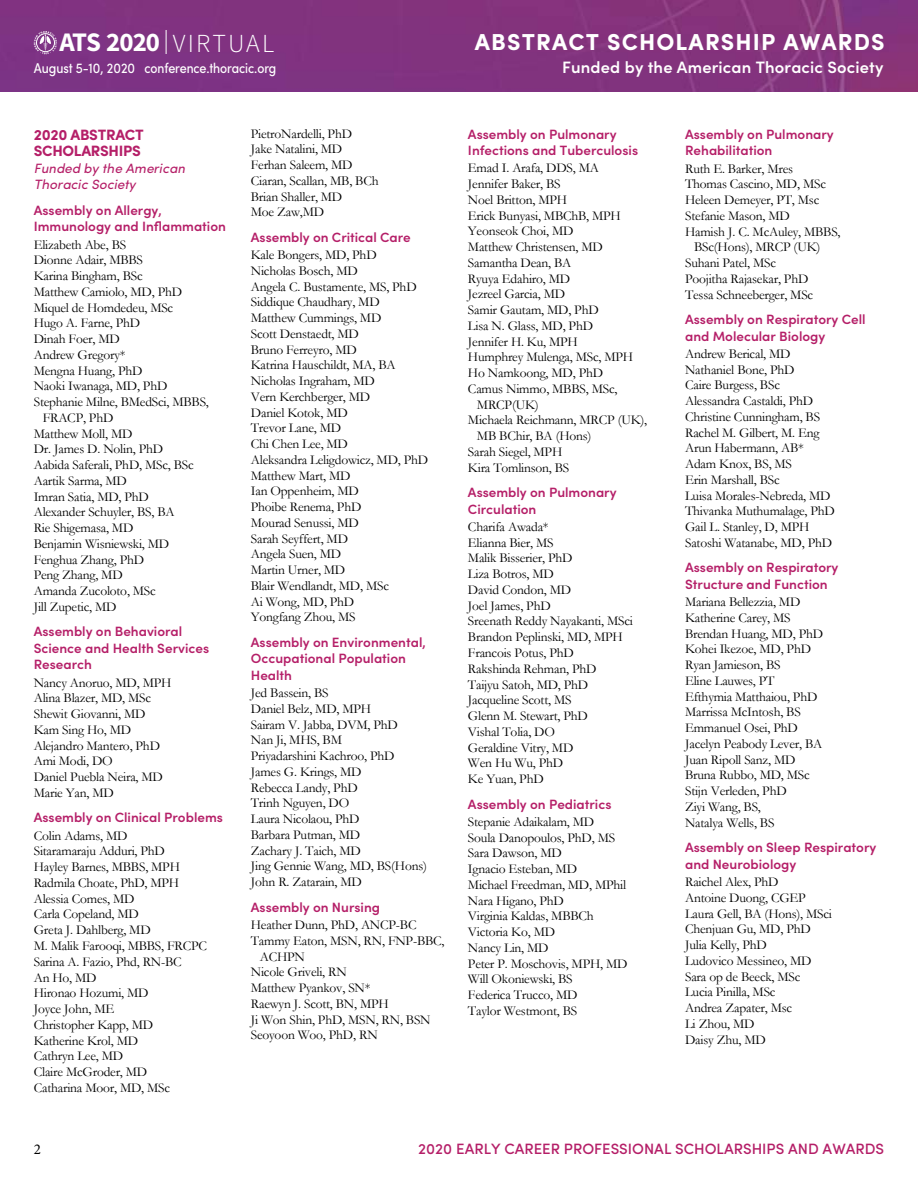
<style>
.page{position:relative;width:918px;height:1188px;background:#fff}
.page>*{position:absolute;margin:0;border:0;box-sizing:border-box;transform-origin:0 0}
.t1{font:700 23.1px "Sofia Pro";letter-spacing:.05em;color:#fff}
.t2{font:600 16.5px "Sofia Pro";letter-spacing:.01em;color:#fff}
.t3{font:500 15px "Sofia Pro";color:#b51f68}
.t4{font:700 15px/16.5px "Sofia Pro";letter-spacing:-.02em;color:#b51f68}
.t5{font:15px "Minion Pro";color:#000}
.t6{font:condensed 14.25px "Sofia Pro";letter-spacing:-.005em;color:#fff}
.t7{font:13.5px/15.8px "Garamond";letter-spacing:-.015em;color:#000}
.t8{font:600 13.5px/16.5px "Sofia Pro";color:#b51f68}
.t9{font:italic 13.5px/16.5px "Sofia Pro";color:#b51f68}
</style>
<div class="page">
<div style="left:0;top:0;width:918px;height:92px;background:#81337e"></div>
<svg style="left:166px;top:30px;width:1px;height:24px"></svg>
<svg style="left:34px;top:31px;width:66px;height:23px;background:#8b4890"></svg>
<svg style="left:107px;top:34px;width:52px;height:18px"></svg>
<svg style="left:173px;top:34px;width:19px;height:18px"></svg>
<svg style="left:199px;top:34px;width:26px;height:18px"></svg>
<svg style="left:231px;top:34px;width:43px;height:18px"></svg>
<h1 class="t1" style="left:475px;top:24px;width:411px">ABSTRACT SCHOLARSHIP AWARDS</h1>
<p class="t6" style="left:34px;top:59px;width:244px">August 5-10, 2020 conference.thoracic.org</p>
<p class="t2" style="left:562px;top:55px;width:323px">Funded by the American Thoracic Society</p>
<p class="t4" style="left:34px;top:125px;width:111px">2020 ABSTRACT<br>SCHOLARSHIPS</p>
<p class="t9" style="left:34px;top:159px;width:153px">Funded by the American<br>Thoracic Society</p>
<p class="t8" style="left:34px;top:201px;width:194px">Assembly on Allergy,<br>Immunology and Inflammation</p>
<p class="t7" style="left:34px;top:236px;width:94px">Elizabeth Abe, BS</p>
<p class="t7" style="left:34px;top:252px;width:111px">Dionne Adair, MBBS</p>
<p class="t7" style="left:34px;top:268px;width:110px">Karina Bingham, BSc</p>
<p class="t7" style="left:34px;top:283px;width:150px">Matthew Camiolo, MD, PhD</p>
<p class="t7" style="left:34px;top:299px;width:141px">Miquel de Homdedeu, MSc</p>
<p class="t7" style="left:34px;top:315px;width:108px">Hugo A. Farne, PhD</p>
<p class="t7" style="left:34px;top:331px;width:88px">Dinah Foer, MD</p>
<p class="t7" style="left:34px;top:346px;width:93px">Andrew Gregory*</p>
<p class="t7" style="left:34px;top:362px;width:110px">Mengna Huang, PhD</p>
<p class="t7" style="left:34px;top:378px;width:135px">Naoki Iwanaga, MD, PhD</p>
<p class="t7" style="left:34px;top:394px;width:177px">Stephanie Milne, BMedSci, MBBS,</p>
<p class="t7" style="left:43px;top:409px;width:72px">FRACP, PhD</p>
<p class="t7" style="left:34px;top:425px;width:100px">Matthew Moll, MD</p>
<p class="t7" style="left:34px;top:441px;width:131px">Dr. James D. Nolin, PhD</p>
<p class="t7" style="left:34px;top:457px;width:162px">Aabida Saferali, PhD, MSc, BSc</p>
<p class="t7" style="left:34px;top:472px;width:95px">Aartik Sarma, MD</p>
<p class="t7" style="left:34px;top:488px;width:117px">Imran Satia, MD, PhD</p>
<p class="t7" style="left:34px;top:504px;width:142px">Alexander Schuyler, BS, BA</p>
<p class="t7" style="left:34px;top:520px;width:101px">Rie Shigemasa, MD</p>
<p class="t7" style="left:34px;top:535px;width:137px">Benjamin Wisniewski, MD</p>
<p class="t7" style="left:34px;top:551px;width:112px">Fenghua Zhang, PhD</p>
<p class="t7" style="left:34px;top:567px;width:91px">Peng Zhang, MD</p>
<p class="t7" style="left:34px;top:583px;width:124px">Amanda Zucoloto, MSc</p>
<p class="t7" style="left:34px;top:598px;width:84px">Jill Zupetic, MD</p>
<p class="t8" style="left:34px;top:622px;width:177px">Assembly on Behavioral<br>Science and Health Services<br>Research</p>
<p class="t7" style="left:34px;top:674px;width:139px">Nancy Anoruo, MD, MPH<br>Alina Blazer, MD, MSc<br>Shewit Giovanni, MD<br>Kam Sing Ho, MD<br>Alejandro Mantero, PhD<br>Ami Modi, DO<br>Daniel Puebla Neira, MD<br>Marie Yan, MD</p>
<p class="t8" style="left:34px;top:809px;width:191px">Assembly on Clinical Problems</p>
<p class="t7" style="left:34px;top:827px;width:175px">Colin Adams, MD<br>Sitaramaraju Adduri, PhD<br>Hayley Barnes, MBBS, MPH<br>Radmila Choate, PhD, MPH<br>Alessia Comes, MD<br>Carla Copeland, MD<br>Greta J. Dahlberg, MD<br>M. Malik Farooqi, MBBS, FRCPC<br>Sarina A. Fazio, Phd, RN-BC<br>An Ho, MD<br>Hironao Hozumi, MD<br>Joyce John, ME<br>Christopher Kapp, MD<br>Katherine Krol, MD<br>Cathryn Lee, MD<br>Claire McGroder, MD<br>Catharina Moor, MD, MSc</p>
<p class="t7" style="left:251px;top:125px;width:129px">PietroNardelli, PhD<br>Jake Natalini, MD<br>Ferhan Saleem, MD<br>Ciaran, Scallan, MB, BCh<br>Brian Shaller, MD<br>Moe Zaw,MD</p>
<p class="t8" style="left:251px;top:228px;width:162px">Assembly on Critical Care</p>
<p class="t7" style="left:251px;top:247px;width:179px">Kale Bongers, MD, PhD<br>Nicholas Bosch, MD<br>Angela C. Bustamente, MS, PhD<br>Siddique Chaudhary, MD<br>Matthew Cummings, MD<br>Scott Denstaedt, MD<br>Bruno Ferreyro, MD<br>Katrina Hauschildt, MA, BA<br>Nicholas Ingraham, MD<br>Vern Kerchberger, MD<br>Daniel Kotok, MD<br>Trevor Lane, MD<br>Chi Chen Lee, MD<br>Aleksandra Leligdowicz, MD, PhD<br>Matthew Mart, MD<br>Ian Oppenheim, MD<br>Phoibe Renema, PhD<br>Mourad Senussi, MD<br>Sarah Seyffert, MD<br>Angela Suen, MD<br>Martin Urner, MD<br>Blair Wendlandt, MD, MSc<br>Ai Wong, MD, PhD<br>Yongfang Zhou, MS</p>
<p class="t8" style="left:251px;top:633px;width:176px">Assembly on Environmental,<br>Occupational Population<br>Health</p>
<p class="t7" style="left:251px;top:685px;width:178px">Jed Bassein, BS<br>Daniel Belz, MD, MPH<br>Sairam V. Jabba, DVM, PhD<br>Nan Ji, MHS, BM<br>Priyadarshini Kachroo, PhD<br>James G. Krings, MD<br>Rebecca Landy, PhD<br>Trinh Nguyen, DO<br>Laura Nicolaou, PhD<br>Barbara Putman, MD<br>Zachary J. Taich, MD<br>Jing Gennie Wang, MD, BS(Hons)<br>John R. Zatarain, MD</p>
<p class="t8" style="left:251px;top:898px;width:131px">Assembly on Nursing</p>
<p class="t7" style="left:251px;top:917px;width:167px">Heather Dunn, PhD, ANCP-BC</p>
<p class="t7" style="left:251px;top:932px;width:195px">Tammy Eaton, MSN, RN, FNP-BBC,</p>
<p class="t7" style="left:260px;top:948px;width:47px">ACHPN</p>
<p class="t7" style="left:251px;top:964px;width:97px">Nicole Griveli, RN</p>
<p class="t7" style="left:251px;top:980px;width:121px">Matthew Pyankov, SN*</p>
<p class="t7" style="left:251px;top:995px;width:139px">Raewyn J. Scott, BN, MPH</p>
<p class="t7" style="left:251px;top:1011px;width:181px">Ji Won Shin, PhD, MSN, RN, BSN</p>
<p class="t7" style="left:251px;top:1027px;width:128px">Seoyoon Woo, PhD, RN</p>
<p class="t8" style="left:468px;top:125px;width:172px">Assembly on Pulmonary<br>Infections and Tuberculosis</p>
<p class="t7" style="left:468px;top:160px;width:133px">Emad I. Arafa, DDS, MA</p>
<p class="t7" style="left:468px;top:176px;width:94px">Jennifer Baker, BS</p>
<p class="t7" style="left:468px;top:191px;width:101px">Noel Britton, MPH</p>
<p class="t7" style="left:468px;top:207px;width:154px">Erick Bunyasi, MBChB, MPH</p>
<p class="t7" style="left:468px;top:223px;width:107px">Yeonseok Choi, MD</p>
<p class="t7" style="left:468px;top:239px;width:136px">Matthew Christensen, MD</p>
<p class="t7" style="left:468px;top:254px;width:105px">Samantha Dean, BA</p>
<p class="t7" style="left:468px;top:270px;width:104px">Ryuya Edahiro, MD</p>
<p class="t7" style="left:468px;top:286px;width:99px">Jezreel Garcia, MD</p>
<p class="t7" style="left:468px;top:302px;width:132px">Samir Gautam, MD, PhD</p>
<p class="t7" style="left:468px;top:317px;width:127px">Lisa N. Glass, MD, PhD</p>
<p class="t7" style="left:468px;top:333px;width:111px">Jennifer H. Ku, MPH</p>
<p class="t7" style="left:468px;top:349px;width:167px">Humphrey Mulenga, MSc, MPH</p>
<p class="t7" style="left:468px;top:365px;width:137px">Ho Namkoong, MD, PhD</p>
<p class="t7" style="left:468px;top:380px;width:151px">Camus Nimmo, MBBS, MSc,</p>
<p class="t7" style="left:477px;top:396px;width:63px">MRCP(UK)</p>
<p class="t7" style="left:468px;top:412px;width:181px">Michaela Reichmann, MRCP (UK),</p>
<p class="t7" style="left:477px;top:428px;width:116px">MB BChir, BA (Hons)</p>
<p class="t7" style="left:468px;top:443px;width:96px">Sarah Siegel, MPH</p>
<p class="t7" style="left:468px;top:459px;width:103px">Kira Tomlinson, BS</p>
<p class="t8" style="left:468px;top:483px;width:150px">Assembly on Pulmonary<br>Circulation</p>
<p class="t7" style="left:468px;top:518px;width:166px">Charifa Awada*<br>Elianna Bier, MS<br>Malik Bisserier, PhD<br>Liza Botros, MD<br>David Condon, MD<br>Joel James, PhD<br>Sreenath Reddy Nayakanti, MSci<br>Brandon Peplinski, MD, MPH<br>Francois Potus, PhD<br>Rakshinda Rehman, PhD<br>Taijyu Satoh, MD, PhD<br>Jacqueline Scott, MS<br>Glenn M. Stewart, PhD<br>Vishal Tolia, DO<br>Geraldine Vitry, MD<br>Wen Hu Wu, PhD<br>Ke Yuan, PhD</p>
<p class="t8" style="left:468px;top:795px;width:145px">Assembly on Pediatrics</p>
<p class="t7" style="left:468px;top:813px;width:161px">Stepanie Adaikalam, MD<br>Soula Danopoulos, PhD, MS<br>Sara Dawson, MD<br>Ignacio Esteban, MD<br>Michael Freedman, MD, MPhil<br>Nara Higano, PhD<br>Virginia Kaldas, MBBCh<br>Victoria Ko, MD<br>Nancy Lin, MD<br>Peter P. Moschovis, MPH, MD<br>Will Okoniewski, BS<br>Federica Trucco, MD<br>Taylor Westmont, BS</p>
<p class="t8" style="left:685px;top:125px;width:150px">Assembly on Pulmonary<br>Rehabilitation</p>
<p class="t7" style="left:685px;top:160px;width:109px">Ruth E. Barker, Mres</p>
<p class="t7" style="left:685px;top:176px;width:142px">Thomas Cascino, MD, MSc</p>
<p class="t7" style="left:685px;top:192px;width:136px">Heleen Demeyer, PT, Msc</p>
<p class="t7" style="left:685px;top:207px;width:106px">Stefanie Mason, MD</p>
<p class="t7" style="left:685px;top:223px;width:157px">Hamish J. C. McAuley, MBBS,</p>
<p class="t7" style="left:694px;top:239px;width:128px">BSc(Hons), MRCP (UK)</p>
<p class="t7" style="left:685px;top:255px;width:92px">Suhani Patel, MSc</p>
<p class="t7" style="left:685px;top:270px;width:125px">Poojitha Rajasekar, PhD</p>
<p class="t7" style="left:685px;top:286px;width:130px">Tessa Schneeberger, MSc</p>
<p class="t8" style="left:685px;top:310px;width:182px">Assembly on Respiratory Cell and Molecular Biology</p>
<p class="t7" style="left:685px;top:345px;width:151px">Andrew Berical, MD<br>Nathaniel Bone, PhD<br>Caire Burgess, BSc<br>Alessandra Castaldi, PhD<br>Christine Cunningham, BS<br>Rachel M. Gilbert, M. Eng<br>Arun Habermann, AB*<br>Adam Knox, BS, MS<br>Erin Marshall, BSc<br>Luisa Morales-Nebreda, MD<br>Thivanka Muthumalage, PhD<br>Gail L. Stanley, D, MPH<br>Satoshi Watanabe, MD, PhD</p>
<p class="t8" style="left:685px;top:558px;width:155px">Assembly on Respiratory<br>Structure and Function</p>
<p class="t7" style="left:685px;top:594px;width:140px">Mariana Bellezzia, MD<br>Katherine Carey, MS<br>Brendan Huang, MD, PhD<br>Kohei Ikezoe, MD, PhD<br>Ryan Jamieson, BS<br>Eline Lauwes, PT<br>Efthymia Matthaiou, PhD<br>Marrissa McIntosh, BS<br>Emmanuel Osei, PhD<br>Jacelyn Peabody Lever, BA<br>Juan Ripoll Sanz, MD<br>Bruna Rubbo, MD, MSc<br>Stijn Verleden, PhD<br>Ziyi Wang, BS,<br>Natalya Wells, BS</p>
<p class="t8" style="left:685px;top:838px;width:193px">Assembly on Sleep Respiratory and Neurobiology</p>
<p class="t7" style="left:685px;top:874px;width:148px">Raichel Alex, PhD<br>Antoine Duong, CGEP<br>Laura Gell, BA (Hons), MSci<br>Chenjuan Gu, MD, PhD<br>Julia Kelly, PhD<br>Ludovico Messineo, MD<br>Sara op de Beeck, MSc<br>Lucia Pinilla, MSc<br>Andrea Zapater, Msc<br>Li Zhou, MD<br>Daisy Zhu, MD</p>
<p class="t5" style="left:34px;top:1139px;width:9px">2</p>
<p class="t3" style="left:418px;top:1138px;width:467px">2020 EARLY CAREER PROFESSIONAL SCHOLARSHIPS AND AWARDS</p>
</div>
